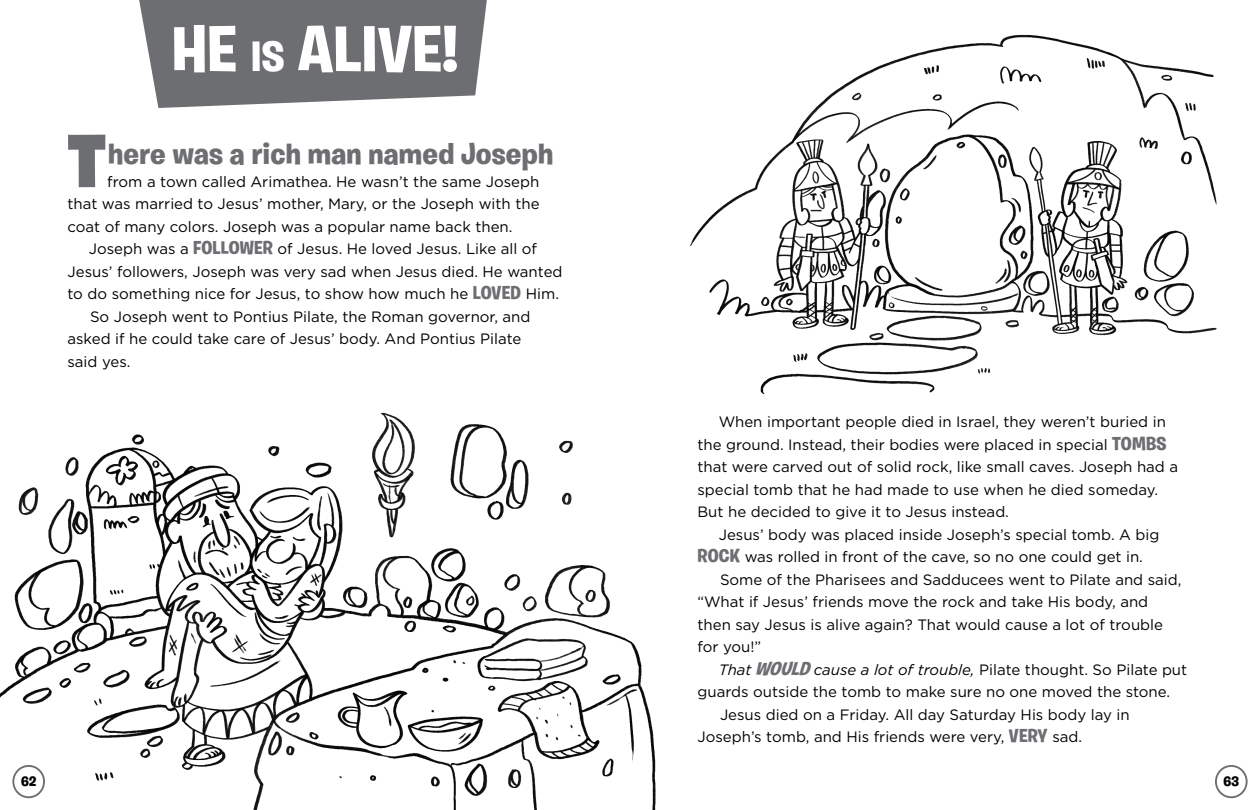
<style>
.page{position:relative;width:1260px;height:810px;background:#fff}
.page>*{position:absolute;margin:0;border:0;box-sizing:border-box;transform-origin:0 0}
.t1{font:900 75px "Burbank Big";color:#6d6e71}
.t2{font:700 65px "Burbank Big";color:#fff}
.t3{font:700 30px "Burbank Big";letter-spacing:.01em;color:#6d6e71}
.t4{font:15px/22.5px "Gotham";color:#000}
.t5{font:700 13.75px "Burbank Big";color:#000}
.s1{font-size:42.5px}
.s2{font-family:"Burbank Big";font-weight:700;font-size:18.75px;color:#6d6e71}
.s3{font-style:italic}
.s4{font-family:"Burbank Big";font-weight:700;font-style:italic;font-size:18.75px;color:#6d6e71}
</style>
<div class="page">
<img style="left:0;top:35px;width:1247px;height:775px">
<div style="left:13px;top:766px;width:31px;height:31px;background:#fff;border-radius:50%"></div>
<div style="left:12px;top:765px;width:33px;height:33px;border:2px solid #6d6e71;border-radius:50%"></div>
<div style="left:1216px;top:766px;width:31px;height:31px;background:#fff;border-radius:50%"></div>
<div style="left:1215px;top:765px;width:33px;height:33px;border:2px solid #6d6e71;border-radius:50%"></div>
<svg style="left:139px;top:0;width:348px;height:108px;background:#7b7c7f"></svg>
<h2 class="t2" style="left:172px;top:10px;width:288px">HE <span class="s1">IS</span> ALIVE!</h2>
<h1 class="t1" style="left:68px;top:114px;width:40px">T</h1>
<h3 class="t3" style="left:108px;top:136px;width:447px">here was a rich man named Joseph</h3>
<p class="t4" style="left:68px;top:170px;width:474px;text-align:justify;text-indent:40px">from a town called Arimathea. He wasn’t the same Joseph that was married to Jesus’ mother, Mary, or the Joseph with the coat of many colors. Joseph was a popular name back then.</p>
<p class="t4" style="left:89px;top:238px;width:450px">Joseph was a <span class="s2">FOLLOWER</span> of Jesus. He loved Jesus. Like all of</p>
<p class="t4" style="left:67px;top:260px;width:497px">Jesus’ followers, Joseph was very sad when Jesus died. He wanted</p>
<p class="t4" style="left:67px;top:283px;width:493px">to do something nice for Jesus, to show how much he <span class="s2">LOVED</span> Him.</p>
<p class="t4" style="left:90px;top:305px;width:442px">So Joseph went to Pontius Pilate, the Roman governor, and</p>
<p class="t4" style="left:68px;top:328px;width:456px">asked if he could take care of Jesus’ body. And Pontius Pilate</p>
<p class="t4" style="left:68px;top:350px;width:64px">said yes.</p>
<p class="t4" style="left:697px;top:410px;width:482px;text-indent:21px">When important people died in Israel, they weren’t buried in the ground. Instead, their bodies were placed in special <span class="s2">TOMBS </span>that were carved out of solid rock, like small caves. Joseph had a special tomb that he had made to use when he died someday.<br>But he decided to give it to Jesus instead.</p>
<p class="t4" style="left:698px;top:523px;width:463px;text-indent:21px">Jesus’ body was placed inside Joseph’s special tomb. A big<br><span class="s2">ROCK</span> was rolled in front of the cave, so no one could get in.</p>
<p class="t4" style="left:698px;top:568px;width:485px;text-indent:22px">Some of the Pharisees and Sadducees went to Pilate and said, “What if Jesus’ friends move the rock and take His body, and then say Jesus is alive again? That would cause a lot of trouble for you!”</p>
<p class="t4" style="left:719px;top:658px;width:470px"><span class="s3">That</span> <span class="s4">WOULD</span><span class="s3">cause a lot of trouble,</span> Pilate thought. So Pilate put</p>
<p class="t4" style="left:698px;top:680px;width:474px">guards outside the tomb to make sure no one moved the stone.</p>
<p class="t4" style="left:720px;top:703px;width:411px">Jesus died on a Friday. All day Saturday His body lay in</p>
<p class="t4" style="left:698px;top:725px;width:386px">Joseph’s tomb, and His friends were very, <span class="s2">VERY</span> sad.</p>
<p class="t5" style="left:21px;top:773px;width:17px">62</p>
<p class="t5" style="left:1223px;top:773px;width:17px">63</p>
</div>
